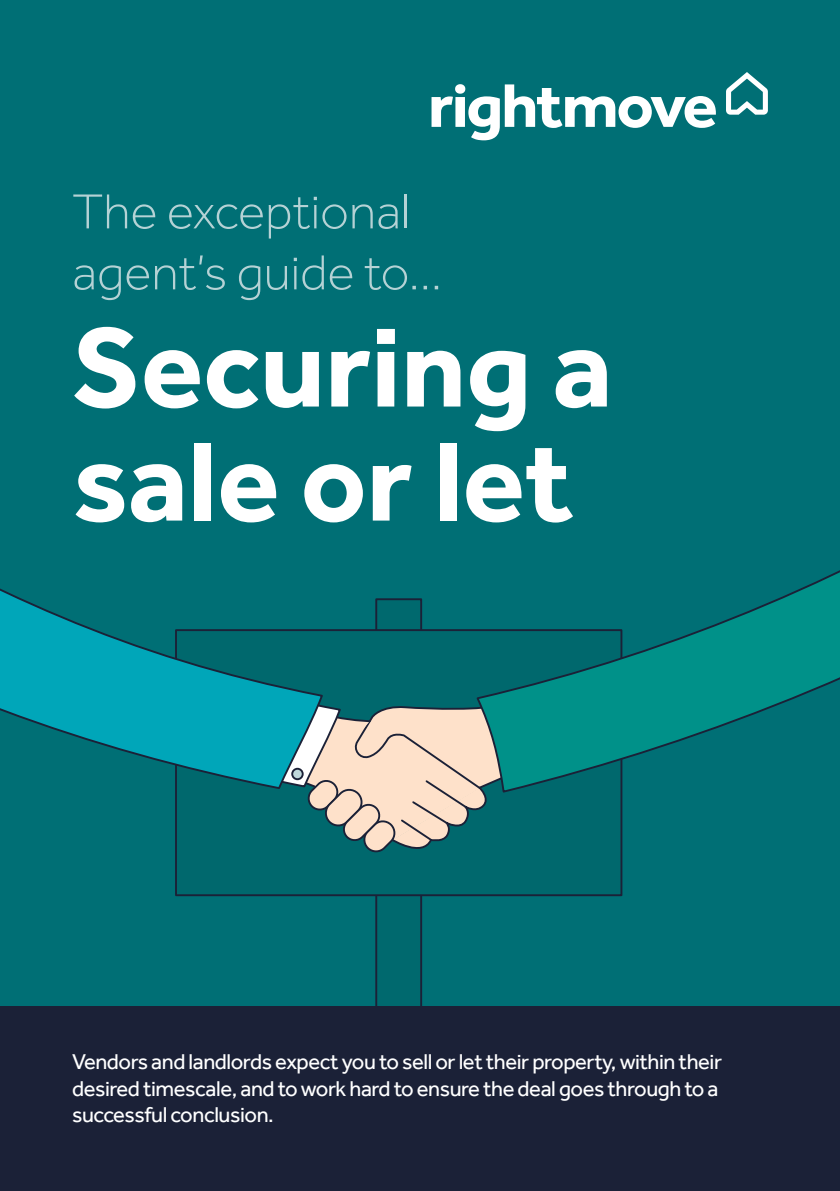
<style>
.page{position:relative;width:840px;height:1191px;background:#fff}
.page>*{position:absolute;margin:0;border:0;box-sizing:border-box;transform-origin:0 0}
.t1{font:700 116.2px/114px "Effra";color:#fff}
.t2{font:300 50.8px/61px "Effra";color:#b5d2d5}
.t3{font:22px/26.4px "Effra";letter-spacing:-.02em;color:#fff}
</style>
<div class="page">
<div style="left:0;top:0;width:839px;height:1191px;background:#006f75"></div>
<svg style="left:726px;top:72px;width:41px;height:43px"></svg>
<svg style="left:431px;top:84px;width:284px;height:56px"></svg>
<div style="left:176px;top:630px;width:445px;height:265px;background:#00686d"></div>
<svg style="left:282px;top:598px;width:242px;height:408px"></svg>
<svg style="left:324px;top:598px;width:18px;height:191px"></svg>
<svg style="left:474px;top:570px;width:365px;height:224px"></svg>
<svg style="left:0;top:588px;width:324px;height:202px"></svg>
<div style="left:292px;top:768px;width:10px;height:11px;background:#bfd8db;border-radius:50%"></div>
<div style="left:291px;top:768px;width:12px;height:12px;border:2px solid #1b2137;border-radius:50%"></div>
<div style="left:0;top:1006px;width:839px;height:185px;background:#1b2137"></div>
<p class="t2" style="left:72px;top:180px;width:371px">The exceptional agent’s guide to…</p>
<p class="t1" style="left:72px;top:309px;width:542px">Securing a sale or let</p>
<p class="t3" style="left:72px;top:1048px;width:651px">Vendors and landlords expect you to sell or let their property, within their desired timescale, and to work hard to ensure the deal goes through to a successful conclusion.</p>
</div>
